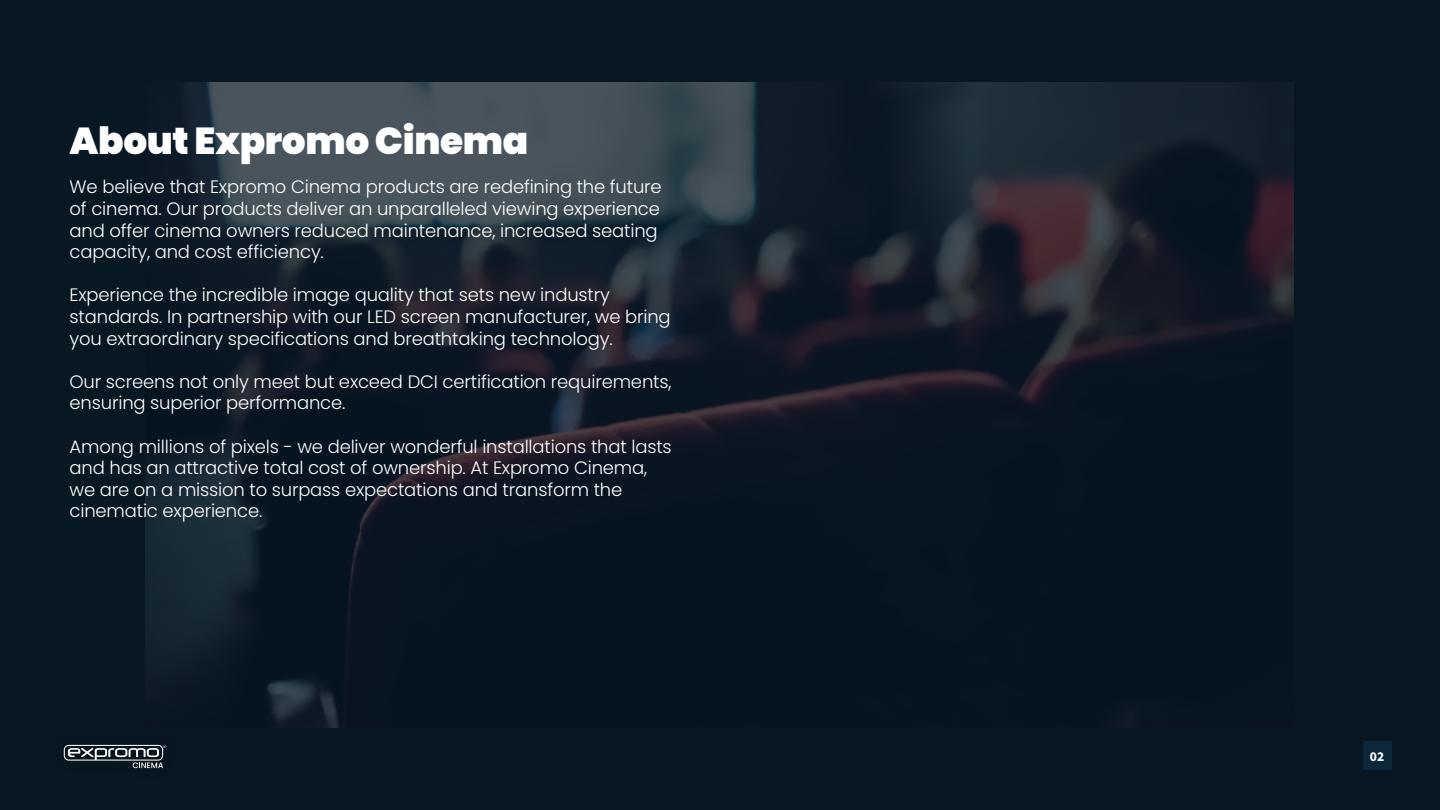
<style>
.page{position:relative;width:1440px;height:810px;background:#fff}
.page>*{position:absolute;margin:0;border:0;box-sizing:border-box;transform-origin:0 0}
.t1{font:900 37.5px "Poppins";letter-spacing:-.01em;color:#fff}
.t2{font:300 18px/21.6px "Poppins";letter-spacing:-.01em;color:#fff}
.t3{font:700 13.5px "Source Sans Pro";color:#fff}
</style>
<div class="page">
<div style="left:0;top:0;width:1439px;height:810px;background:#081823"></div>
<img style="left:146px;top:82px;width:1147px;height:646px">
<svg style="left:64px;top:745px;width:102px;height:23px"></svg>
<div style="left:1363px;top:742px;width:28px;height:28px;background:#0c283a"></div>
<h1 class="t1" style="left:70px;top:119px;width:460px">About Expromo Cinema</h1>
<p class="t2" style="left:70px;top:176px;width:594px">We believe that Expromo Cinema products are redefining the future of cinema. Our products deliver an unparalleled viewing experience and offer cinema owners reduced maintenance, increased seating capacity, and cost efficiency.</p>
<p class="t2" style="left:70px;top:284px;width:603px">Experience the incredible image quality that sets new industry standards. In partnership with our LED screen manufacturer, we bring you extraordinary specifications and breathtaking technology.</p>
<p class="t2" style="left:70px;top:371px;width:603px">Our screens not only meet but exceed DCI certification requirements, ensuring superior performance.</p>
<p class="t2" style="left:70px;top:436px;width:604px">Among millions of pixels - we deliver wonderful installations that lasts and has an attractive total cost of ownership. At Expromo Cinema, we are on a mission to surpass expectations and transform the cinematic experience.</p>
<p class="t3" style="left:1370px;top:747px;width:16px">02</p>
</div>
